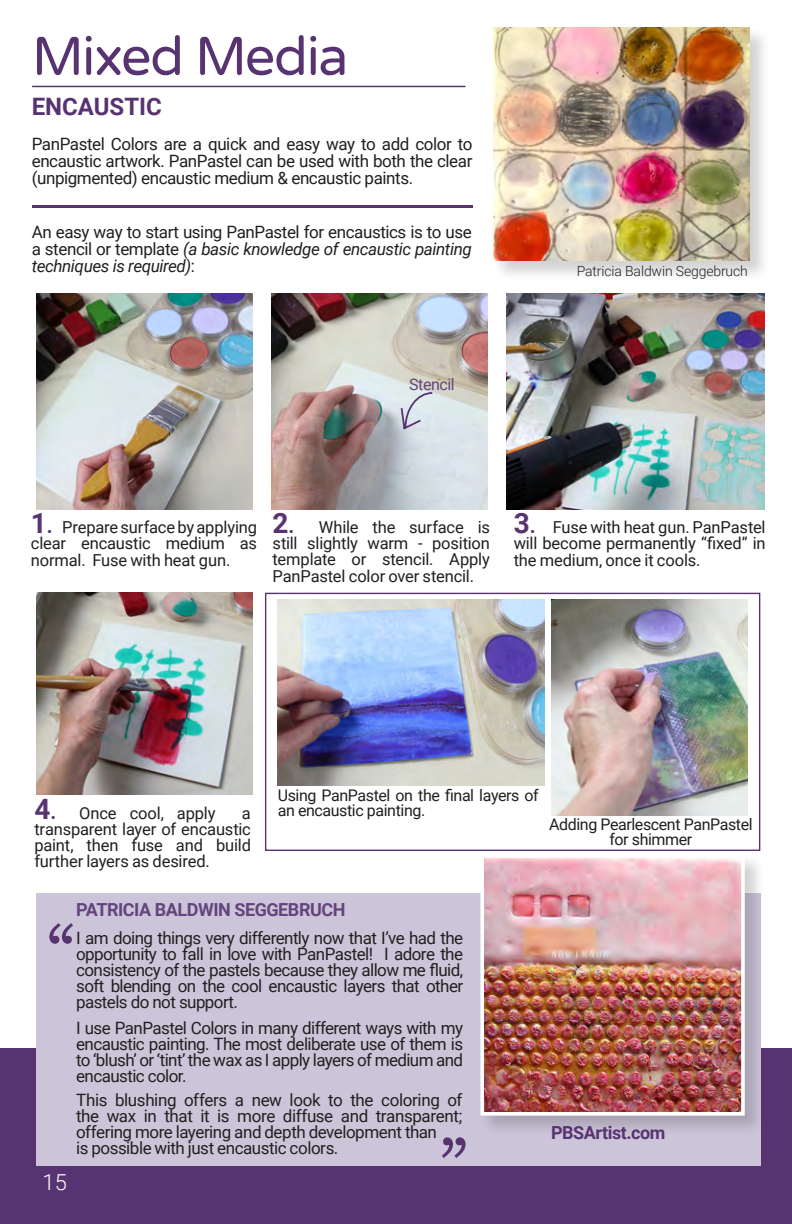
<style>
.page{position:relative;width:792px;height:1224px;background:#fff}
.page>*{position:absolute;margin:0;border:0;box-sizing:border-box;transform-origin:0 0}
.t1{font:72px "Bookman Old Style";color:#583371}
.t2{font:54px "Varela Round";letter-spacing:-.03em;color:#583371}
.t3{font:700 24px "Roboto";color:#583371}
.t4{font:300 22px "Roboto";color:#fff}
.t5{font:700 18px "Roboto";letter-spacing:-.025em;color:#63447c}
.t6{font:700 18px "Roboto";letter-spacing:-.025em;color:#583371}
.t7{font:17px/16px "Roboto";letter-spacing:-.025em;color:#231f20;text-align:justify}
.t8{font:16.4px/16.4px "Roboto";letter-spacing:-.01em;color:#231f20;text-align:justify}
.t9{font:16px/15px "Roboto";letter-spacing:-.025em;color:#231f20}
.t10{font:16px "Roboto";letter-spacing:-.025em;color:#63447c}
.t11{font:300 14px "Roboto";letter-spacing:-.01em;color:#231f20}
.s1{font-style:italic}
.s2{font-weight:700;font-size:28px;color:#583371}
.s3{font-size:28px;color:#583371}
</style>
<div class="page">
<div style="left:0;top:1048px;width:792px;height:176px;background:#583371"></div>
<div style="left:265px;top:593px;width:495px;height:258px;border:1px solid #583371"></div>
<hr style="left:33px;top:86px;width:432px;height:1px;background:#583371">
<div style="left:36px;top:893px;width:724px;height:273px;background:#ccc5d9"></div>
<div style="left:493px;top:26px;width:277px;height:256px;background:#231f20;opacity:.2"></div>
<img style="left:494px;top:27px;width:256px;height:234px">
<div style="left:479px;top:853px;width:286px;height:283px;background:#231f20;opacity:.2"></div>
<img style="left:485px;top:859px;width:255px;height:252px">
<div style="left:480px;top:854px;width:265px;height:262px;border:4px solid #fff"></div>
<img style="left:551px;top:600px;width:197px;height:216px">
<img style="left:36px;top:593px;width:216px;height:201px">
<img style="left:36px;top:294px;width:216px;height:216px">
<img style="left:271px;top:294px;width:216px;height:216px">
<img style="left:506px;top:294px;width:258px;height:216px">
<img style="left:278px;top:600px;width:266px;height:185px">
<hr style="left:32px;top:206px;width:441px;height:2px;background:#583371">
<svg style="left:400px;top:391px;width:34px;height:40px"></svg>
<p class="t2" style="left:32px;top:25px;width:318px">Mixed Media</p>
<p class="t3" style="left:32px;top:90px;width:132px">ENCAUSTIC</p>
<p class="t7" style="left:32px;top:135px;width:442px;line-height:17px">PanPastel Colors are a quick and easy way to add color to encaustic artwork. PanPastel can be used with both the clear (unpigmented) encaustic medium &amp; encaustic paints.</p>
<p class="t7" style="left:32px;top:222px;width:442px;line-height:17px">An easy way to start using PanPastel for encaustics is to use a stencil or template <span class="s1">(a basic knowledge of encaustic painting techniques is required)</span>:</p>
<p class="t10" style="left:409px;top:373px;width:47px">Stencil</p>
<p class="t11" style="left:577px;top:261px;width:173px">Patricia Baldwin Seggebruch</p>
<p class="t8" style="left:31px;top:518px;width:228px"><span class="s2">1</span><span class="s3">.</span> Prepare surface by applying clear encaustic medium as normal. Fuse with heat gun.</p>
<p class="t8" style="left:273px;top:518px;width:219px"><span class="s2">2</span><span class="s3">.</span> While the surface is still slightly warm - position template or stencil. Apply PanPastel color over stencil.</p>
<p class="t8" style="left:514px;top:518px;width:253px"><span class="s2">3</span><span class="s3">.</span> Fuse with heat gun. PanPastel will become permanently “fixed” in the medium, once it cools.</p>
<p class="t8" style="left:34px;top:804px;width:183px"><span class="s2">4</span><span class="s3">.</span> Once cool, apply</p>
<p class="t8" style="left:34px;top:804px;width:218px;text-indent:208px">a transparent layer of encaustic paint, then fuse and build further layers as desired.</p>
<p class="t9" style="left:278px;top:787px;width:263px">Using PanPastel on the final layers of an encaustic painting.</p>
<p class="t9" style="left:549px;top:817px;width:205px">Adding Pearlescent PanPastel</p>
<p class="t9" style="left:609px;top:832px;width:84px">for shimmer</p>
<p class="t5" style="left:76px;top:897px;width:271px">PATRICIA BALDWIN SEGGEBRUCH</p>
<p class="t7" style="left:76px;top:929px;width:389px">I am doing things very differently now that I’ve had the opportunity to fall in love with PanPastel! I adore the consistency of the pastels because they allow me fluid, soft blending on the cool encaustic layers that other pastels do not support.</p>
<p class="t7" style="left:76px;top:1019px;width:389px">I use PanPastel Colors in many different ways with my encaustic painting. The most deliberate use of them is to ‘blush’ or ‘tint’ the wax as I apply layers of medium and encaustic color.</p>
<p class="t1" style="left:47px;top:909px;width:30px">“</p>
<p class="t4" style="left:43px;top:1166px;width:26px">15</p>
<p class="t7" style="left:76px;top:1091px;width:388px">This blushing offers a new look to the coloring of the wax in that it is more diffuse and transparent;</p>
<p class="t1" style="left:468px;top:1172px;width:30px;rotate:-180deg">“</p>
<p class="t7" style="left:76px;top:1123px;width:362px">offering more layering and depth development than is possible with just encaustic colors.</p>
<p class="t6" style="left:551px;top:1120px;width:116px">PBSArtist.com</p>
</div>
